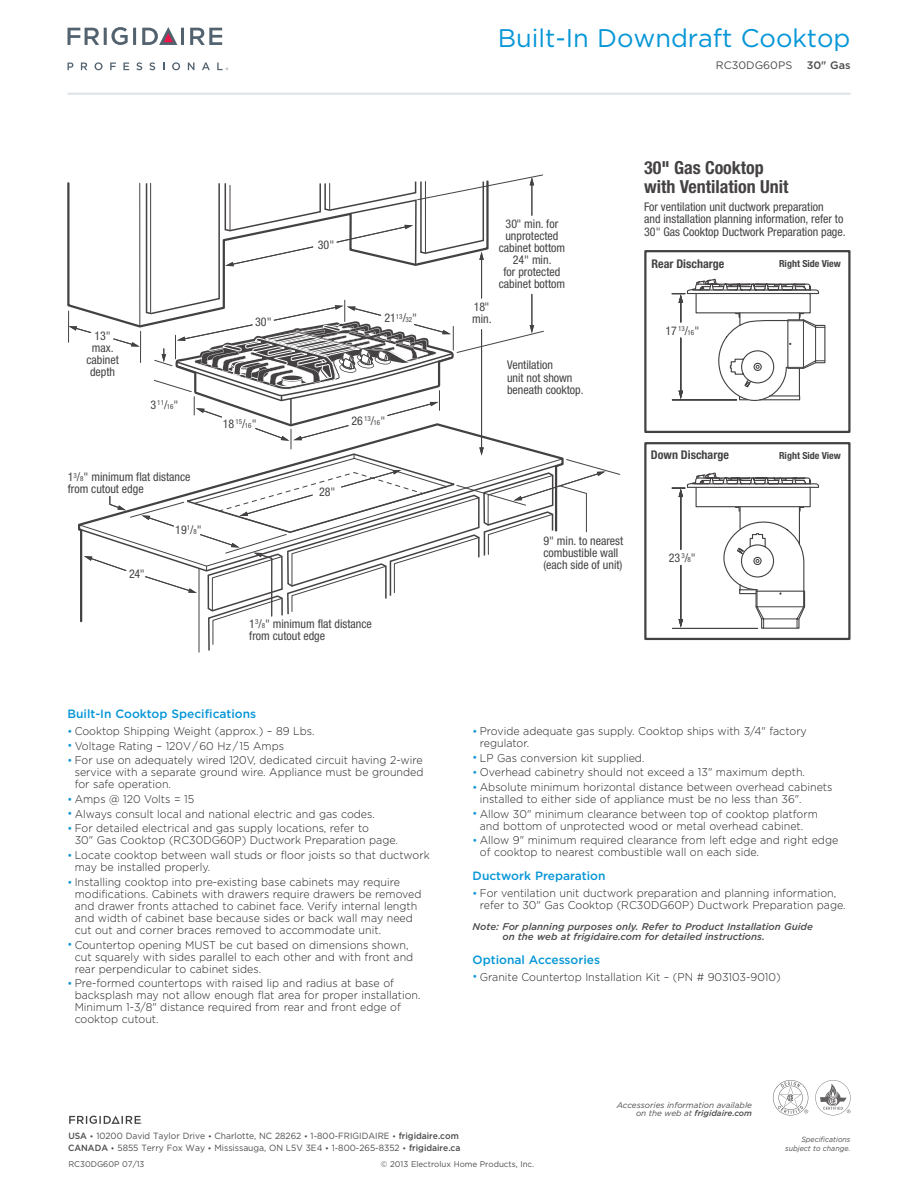
<style>
.page{position:relative;width:918px;height:1188px;background:#fff}
.page>*{position:absolute;margin:0;border:0;box-sizing:border-box;transform-origin:0 0}
.t1{font:25.5px "Gotham";color:#0696d7}
.t2{font:700 condensed 18px/19.5px "Helvetica Neue";color:#231f20}
.t3{font:condensed 12px/12px "Helvetica Neue";color:#231f20}
.t4{font:500 12px "Gotham";color:#0696d7}
.t5{font:700 condensed 12px "Helvetica Neue";color:#231f20}
.t6{font:300 11.25px/12px "Gotham";color:#231f20;scale:.95 1}
.t7{font:10.8px "Gotham";color:#4b4c4d}
.t8{font:500 10.8px "Gotham";color:#4b4c4d}
.t9{font:italic 500 9.75px/9.8px "Gotham";color:#4b4c4d}
.t10{font:700 condensed 9.75px "Helvetica Neue";color:#231f20}
.t11{font:9px/11.9px "Gotham";color:#4b4c4d;scale:.95 1}
.t12{font:italic 8.25px/8.2px "Gotham";color:#4b4c4d;text-align:right}
.t13{font:8.25px "Gotham";color:#4b4c4d}
.t14{font:italic 7.5px/9px "Gotham";color:#4b4c4d;text-align:right;scale:.95 1}
.t15{font:condensed 7.05px "Helvetica Neue";color:#231f20}
.s1{font-size:12px}
.s2{font-size:7.05px}
.s3{font-weight:500;font-size:10.5px;color:#1999d6}
.s4{font-weight:500}
.s5{font-weight:500;font-size:7.5px}
</style>
<div class="page">
<hr style="left:68px;top:93px;width:782px;height:2px;background:#dfe5e9">
<svg style="left:68px;top:63px;width:5px;height:7px"></svg>
<svg style="left:81px;top:63px;width:6px;height:7px"></svg>
<svg style="left:95px;top:62px;width:8px;height:8px"></svg>
<svg style="left:110px;top:63px;width:6px;height:7px"></svg>
<svg style="left:123px;top:63px;width:6px;height:7px"></svg>
<svg style="left:136px;top:62px;width:6px;height:8px"></svg>
<svg style="left:149px;top:62px;width:6px;height:8px"></svg>
<svg style="left:172px;top:62px;width:8px;height:8px"></svg>
<svg style="left:188px;top:63px;width:6px;height:7px"></svg>
<svg style="left:202px;top:62px;width:8px;height:8px"></svg>
<svg style="left:68px;top:27px;width:68px;height:18px"></svg>
<svg style="left:190px;top:28px;width:32px;height:17px"></svg>
<svg style="left:142px;top:27px;width:42px;height:18px"></svg>
<svg style="left:217px;top:63px;width:11px;height:7px"></svg>
<svg style="left:69px;top:1116px;width:73px;height:8px"></svg>
<svg style="left:68px;top:174px;width:553px;height:478px"></svg>
<div style="left:644px;top:250px;width:206px;height:183px;border:2px solid #231f20"></div>
<svg style="left:672px;top:278px;width:154px;height:123px"></svg>
<div style="left:644px;top:442px;width:206px;height:198px;border:2px solid #231f20"></div>
<svg style="left:672px;top:472px;width:148px;height:157px"></svg>
<svg style="left:773px;top:1080px;width:35px;height:36px"></svg>
<svg style="left:815px;top:1080px;width:36px;height:35px"></svg>
<h1 class="t1" style="left:498px;top:22px;width:354px">Built-In Downdraft Cooktop</h1>
<p class="t7" style="left:716px;top:58px;width:78px">RC30DG60PS</p>
<p class="t8" style="left:807px;top:58px;width:45px">30" Gas</p>
<p class="t3" style="left:318px;top:239px;width:18px">30"</p>
<p class="t3" style="left:86px;top:330px;width:34px;text-align:center">13" max. cabinet depth</p>
<p class="t15" style="left:150px;top:401px;width:30px"><span class="s1">3</span> 11<span class="s1">/</span>16<span class="s1">"</span></p>
<p class="t3" style="left:68px;top:471px;width:124px">1<sup>3</sup>/<span class="s2">8</span>" minimum flat distance from cutout edge</p>
<p class="t3" style="left:175px;top:524px;width:28px">19<sup>1</sup>/<span class="s2">8</span>"</p>
<p class="t3" style="left:129px;top:568px;width:17px">24"</p>
<p class="t3" style="left:255px;top:316px;width:18px">30"</p>
<p class="t3" style="left:384px;top:312px;width:34px">21<sup>13</sup>/<span class="s2">32</span>"</p>
<p class="t3" style="left:223px;top:417px;width:35px">18 <sup>15</sup>/<span class="s2">16</span>"</p>
<p class="t3" style="left:351px;top:415px;width:35px">26 <sup>13</sup>/<span class="s2">16</span>"</p>
<p class="t3" style="left:319px;top:486px;width:18px">28"</p>
<p class="t3" style="left:249px;top:618px;width:124px">1<sup>3</sup>/<span class="s2">8</span>" minimum flat distance from cutout edge</p>
<p class="t4" style="left:68px;top:706px;width:190px">Built-In Cooktop Specifications</p>
<p class="t6" style="left:68px;top:725px;width:262px"><span class="s3">•</span> Cooktop Shipping Weight (approx.) – 89 Lbs.</p>
<p class="t6" style="left:68px;top:739px;width:230px"><span class="s3">•</span> Voltage Rating – 120V / 60 Hz / 15 Amps</p>
<p class="t6" style="left:75px;top:754px;width:369px;text-align:justify;text-indent:-7px"><span class="s3">•</span> For use on adequately wired 120V, dedicated circuit having 2-wire service with a separate ground wire. Appliance must be grounded for safe operation.</p>
<p class="t6" style="left:68px;top:793px;width:135px"><span class="s3">•</span> Amps @ 120 Volts = 15</p>
<p class="t6" style="left:68px;top:807px;width:325px"><span class="s3">•</span> Always consult local and national electric and gas codes.</p>
<p class="t6" style="left:75px;top:822px;width:342px;text-indent:-7px"><span class="s3">•</span> For detailed electrical and gas supply locations, refer to<br>30" Gas Cooktop (RC30DG60P) Ductwork Preparation page.</p>
<p class="t6" style="left:75px;top:849px;width:375px;text-indent:-7px"><span class="s3">•</span> Locate cooktop between wall studs or floor joists so that ductwork may be installed properly.</p>
<p class="t6" style="left:75px;top:876px;width:366px;text-indent:-7px"><span class="s3">•</span> Installing cooktop into pre-existing base cabinets may require modifications. Cabinets with drawers require drawers be removed and drawer fronts attached to cabinet face. Verify internal length and width of cabinet base because sides or back wall may need cut out and corner braces removed to accommodate unit.</p>
<p class="t6" style="left:75px;top:938px;width:358px;text-indent:-7px"><span class="s3">•</span> Countertop opening MUST be cut based on dimensions shown, cut squarely with sides parallel to each other and with front and rear perpendicular to cabinet sides.</p>
<p class="t6" style="left:75px;top:977px;width:366px;text-indent:-7px"><span class="s3">•</span> Pre-formed countertops with raised lip and radius at base of backsplash may not allow enough flat area for proper installation.<br>Minimum 1-3/8" distance required from rear and front edge of cooktop cutout.</p>
<p class="t3" style="left:472px;top:301px;width:21px">18" min.</p>
<p class="t3" style="left:499px;top:218px;width:68px;text-align:center">30" min. for unprotected cabinet bottom<br>24" min.<br>for protected cabinet bottom</p>
<p class="t3" style="left:507px;top:358px;width:78px;line-height:12.8px">Ventilation<br>unit not shown beneath cooktop.</p>
<h2 class="t2" style="left:644px;top:157px;width:146px">30" Gas Cooktop with Ventilation Unit</h2>
<p class="t3" style="left:644px;top:200px;width:203px;line-height:12.8px">For ventilation unit ductwork preparation<br>and installation planning information, refer to<br>30" Gas Cooktop Ductwork Preparation page.</p>
<p class="t5" style="left:652px;top:256px;width:74px">Rear Discharge</p>
<p class="t10" style="left:779px;top:258px;width:63px">Right Side View</p>
<p class="t3" style="left:665px;top:325px;width:35px">17 <sup>13</sup>/<span class="s2">16</span>"</p>
<p class="t5" style="left:651px;top:448px;width:79px">Down Discharge</p>
<p class="t10" style="left:779px;top:450px;width:63px">Right Side View</p>
<p class="t3" style="left:543px;top:535px;width:81px">9" min. to nearest combustible wall (each side of unit)</p>
<p class="t3" style="left:669px;top:552px;width:29px">23 <sup>3</sup>/<span class="s2">8</span>"</p>
<p class="t6" style="left:480px;top:725px;width:346px;text-indent:-7px"><span class="s3">•</span> Provide adequate gas supply. Cooktop ships with 3/4" factory regulator.</p>
<p class="t6" style="left:473px;top:751px;width:182px"><span class="s3">•</span> LP Gas conversion kit supplied.</p>
<p class="t6" style="left:473px;top:766px;width:351px"><span class="s3">•</span> Overhead cabinetry should not exceed a 13" maximum depth.</p>
<p class="t6" style="left:480px;top:781px;width:373px;text-indent:-7px"><span class="s3">•</span> Absolute minimum horizontal distance between overhead cabinets installed to either side of appliance must be no less than 36".</p>
<p class="t6" style="left:480px;top:807px;width:357px;text-indent:-7px"><span class="s3">•</span> Allow 30" minimum clearance between top of cooktop platform and bottom of unprotected wood or metal overhead cabinet.</p>
<p class="t6" style="left:480px;top:834px;width:379px;text-indent:-7px"><span class="s3">•</span> Allow 9" minimum required clearance from left edge and right edge of cooktop to nearest combustible wall on each side.</p>
<p class="t4" style="left:473px;top:868px;width:134px">Ductwork Preparation</p>
<p class="t6" style="left:480px;top:887px;width:387px;text-indent:-7px"><span class="s3">•</span> For ventilation unit ductwork preparation and planning information, refer to 30" Gas Cooktop (RC30DG60P) Ductwork Preparation page.</p>
<p class="t9" style="left:502px;top:922px;width:312px;text-indent:-30px">Note: For planning purposes only. Refer to Product Installation Guide on the web at frigidaire.com for detailed instructions.</p>
<p class="t4" style="left:473px;top:952px;width:129px">Optional Accessories</p>
<p class="t6" style="left:473px;top:970px;width:326px"><span class="s3">•</span> Granite Countertop Installation Kit – (PN # 903103-9010)</p>
<p class="t12" style="left:617px;top:1101px;width:137px">Accessories information available on the web at <span class="s4">frigidaire.com</span></p>
<p class="t11" style="left:68px;top:1130px;width:415px"><span class="s4">USA</span> <span class="s5">•</span> 10200 David Taylor Drive <span class="s5">•</span> Charlotte, NC 28262 <span class="s5">•</span> 1-800-FRIGIDAIRE <span class="s5">•</span> <span class="s4">frigidaire.com<br>CANADA</span> <span class="s5">•</span> 5855 Terry Fox Way <span class="s5">•</span> Mississauga, ON L5V 3E4 <span class="s5">•</span> 1-800-265-8352 <span class="s5">•</span> <span class="s4">frigidaire.ca</span></p>
<p class="t13" style="left:68px;top:1159px;width:78px">RC30DG60P 07/13</p>
<p class="t13" style="left:381px;top:1159px;width:155px">© 2013 Electrolux Home Products, Inc.</p>
<p class="t14" style="left:785px;top:1135px;width:70px">Specifications subject to change.</p>
</div>
